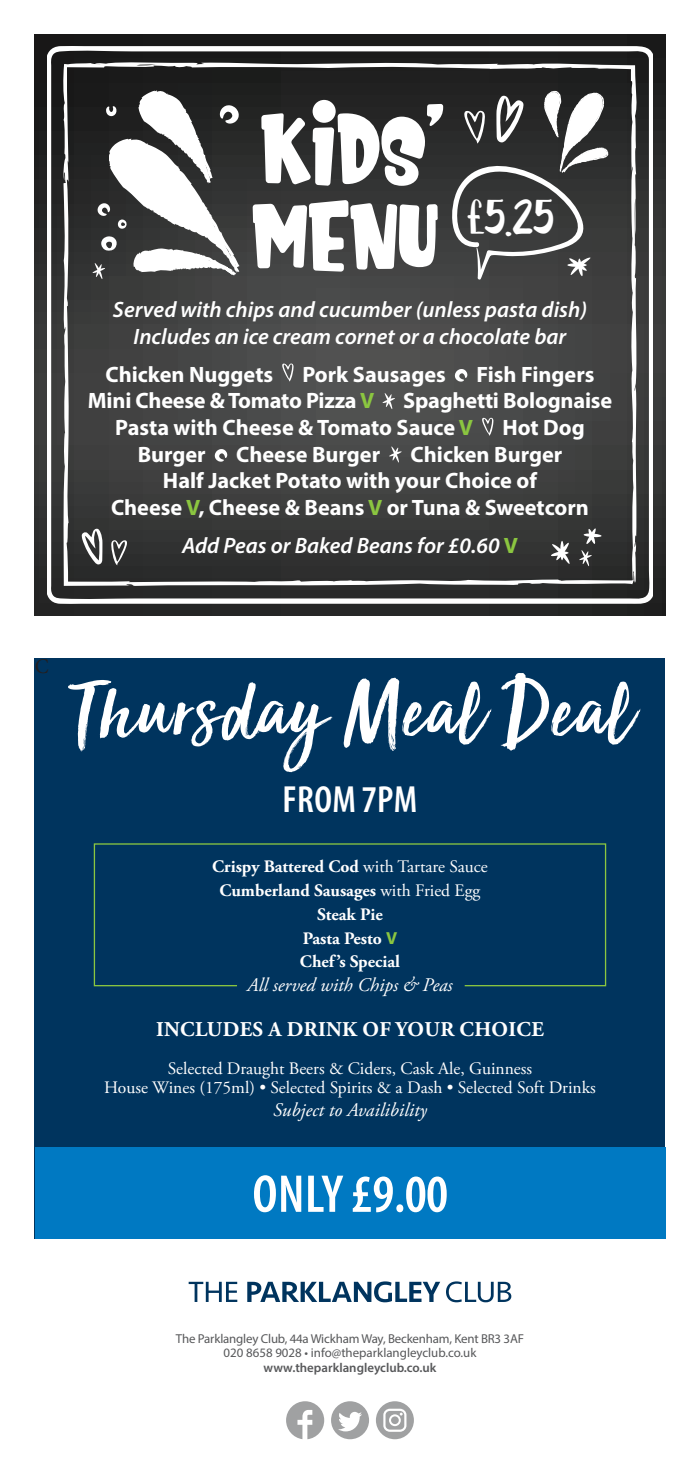
<style>
.page{position:relative;width:700px;height:1474px;background:#fff}
.page>*{position:absolute;margin:0;border:0;box-sizing:border-box;transform-origin:0 0}
.t1{font:89.42px "Sun Valley";letter-spacing:.02em;color:#fff}
.t2{font:600 condensed 53.73px "Myriad Pro";color:#fff}
.t3{font:42.35px "Lilly Belle";color:#fff;scale:.91 1}
.t4{font:600 condensed 37.98px "Myriad Pro";letter-spacing:.01em;color:#fff}
.t5{font:700 22.22px/26.6px "Myriad Pro";color:#fff}
.t6{font:italic 600 22.22px/26.6px "Myriad Pro";color:#fff;text-align:center}
.t7{font:700 21px "Adobe Garamond Pro";letter-spacing:.015em;color:#fff}
.t8{font:21px "Minion Pro";color:#231f20}
.t9{font:italic 19.25px "Adobe Garamond Pro";color:#fff}
.t10{font:17.5px/18.9px "Adobe Garamond Pro";color:#fff;text-align:center}
.t11{font:700 17.5px/23.8px "Adobe Garamond Pro";color:#fff;text-align:center}
.t12{font:12.95px/14.3px "Myriad Pro";letter-spacing:-.01em;color:#57585a;text-align:center}
.t13{font:600 12.95px "Myriad Pro";color:#57585a}
.s1{color:#8bc640}
.s2{font-weight:700;font-style:normal;color:#8bc640}
.s3{font-weight:400}
.s4{font-family:"Myriad Pro";color:#8bc640}
</style>
<div class="page">
<hr style="left:699px;top:0;width:1px;height:1473px;background:#00345e">
<svg style="left:189px;top:1281px;width:48px;height:20px"></svg>
<svg style="left:247px;top:1281px;width:193px;height:21px"></svg>
<svg style="left:446px;top:1281px;width:65px;height:21px"></svg>
<svg style="left:376px;top:1401px;width:38px;height:38px"></svg>
<svg style="left:331px;top:1401px;width:38px;height:38px"></svg>
<svg style="left:286px;top:1401px;width:38px;height:38px"></svg>
<div style="left:35px;top:658px;width:630px;height:580px;background:#00345e"></div>
<svg style="left:93px;top:843px;width:513px;height:144px"></svg>
<div style="left:35px;top:1146px;width:630px;height:92px;background:#0079c2"></div>
<svg style="left:35px;top:35px;width:630px;height:580px;background:#2a2a2a"></svg>
<svg style="left:47px;top:46px;width:605px;height:558px"></svg>
<svg style="left:62px;top:61px;width:576px;height:526px;background:#434443"></svg>
<svg style="left:282px;top:363px;width:11px;height:18px"></svg>
<svg style="left:455px;top:369px;width:12px;height:12px"></svg>
<svg style="left:382px;top:393px;width:13px;height:16px"></svg>
<svg style="left:482px;top:417px;width:11px;height:19px"></svg>
<svg style="left:215px;top:449px;width:12px;height:13px"></svg>
<svg style="left:389px;top:446px;width:12px;height:16px"></svg>
<svg style="left:81px;top:528px;width:21px;height:37px"></svg>
<svg style="left:111px;top:540px;width:16px;height:25px"></svg>
<svg style="left:583px;top:528px;width:18px;height:16px"></svg>
<svg style="left:550px;top:541px;width:19px;height:23px"></svg>
<svg style="left:579px;top:550px;width:12px;height:16px"></svg>
<svg style="left:252px;top:200px;width:185px;height:71px"></svg>
<svg style="left:261px;top:100px;width:182px;height:86px"></svg>
<svg style="left:452px;top:91px;width:156px;height:188px;background:#545454"></svg>
<svg style="left:92px;top:90px;width:148px;height:189px"></svg>
<h3 class="t3" style="left:467px;top:187px;width:97px">£5.25</h3>
<p class="t6" style="left:113px;top:296px;width:475px">Served with chips and cucumber (unless pasta dish)<br>Includes an ice cream cornet or a chocolate bar</p>
<p class="t5" style="left:105px;top:360px;width:169px">Chicken Nuggets</p>
<p class="t5" style="left:302px;top:360px;width:145px">Pork Sausages</p>
<p class="t5" style="left:476px;top:360px;width:120px">Fish Fingers</p>
<p class="t5" style="left:88px;top:387px;width:288px">Mini Cheese &amp; Tomato Pizza <span class="s1">V</span></p>
<p class="t5" style="left:115px;top:387px;width:498px;text-indent:288px">Spaghetti Bolognaise<br>Pasta with Cheese &amp; Tomato Sauce <span class="s1">V</span></p>
<p class="t5" style="left:502px;top:413px;width:84px">Hot Dog</p>
<p class="t5" style="left:138px;top:440px;width:70px">Burger</p>
<p class="t5" style="left:236px;top:440px;width:145px">Cheese Burger</p>
<p class="t5" style="left:410px;top:440px;width:153px">Chicken Burger</p>
<p class="t5" style="left:163px;top:467px;width:375px">Half Jacket Potato with your Choice of</p>
<p class="t5" style="left:111px;top:493px;width:479px">Cheese <span class="s1">V</span>, Cheese &amp; Beans <span class="s1">V</span> or Tuna &amp; Sweetcorn</p>
<p class="t6" style="left:182px;top:531px;width:337px">Add Peas or Baked Beans for £0.60 <span class="s2">V</span></p>
<p class="t8" style="left:35px;top:652px;width:15px">C</p>
<h1 class="t1" style="left:70px;top:634px;width:561px">Thursday Meal Deal</h1>
<h3 class="t4" style="left:282px;top:778px;width:136px">FROM 7PM</h3>
<p class="t11" style="left:212px;top:855px;width:277px">Crispy Battered Cod <span class="s3">with Tartare Sauce<br></span>Cumberland Sausages <span class="s3">with Fried Egg<br></span>Steak Pie<br>Pasta Pesto <span class="s4">V<br></span>Chef ’s Special</p>
<p class="t9" style="left:247px;top:973px;width:207px">All served with Chips &amp; Peas</p>
<p class="t7" style="left:156px;top:1017px;width:81px">includes</p>
<p class="t7" style="left:268px;top:1017px;width:33px">a dri</p>
<p class="t7" style="left:326px;top:1017px;width:195px">nk of your choice</p>
<p class="t10" style="left:104px;top:1059px;width:493px">Selected Draught Beers &amp; Ciders, Cask Ale, Guinness<br>House Wines (175ml) • Selected Spirits &amp; a Dash • Selected Soft Drinks</p>
<p class="t9" style="left:273px;top:1098px;width:155px">Subject to Availibility</p>
<h2 class="t2" style="left:252px;top:1164px;width:197px">ONLY £9.00</h2>
<p class="t12" style="left:176px;top:1331px;width:349px">The Parklangley Club, 44a Wickham Way, Beckenham, Kent BR3 3AF<br>020 8658 9028 • info@theparklangleyclub.co.uk</p>
<p class="t13" style="left:263px;top:1359px;width:174px">www.theparklangleyclub.co.uk</p>
</div>
